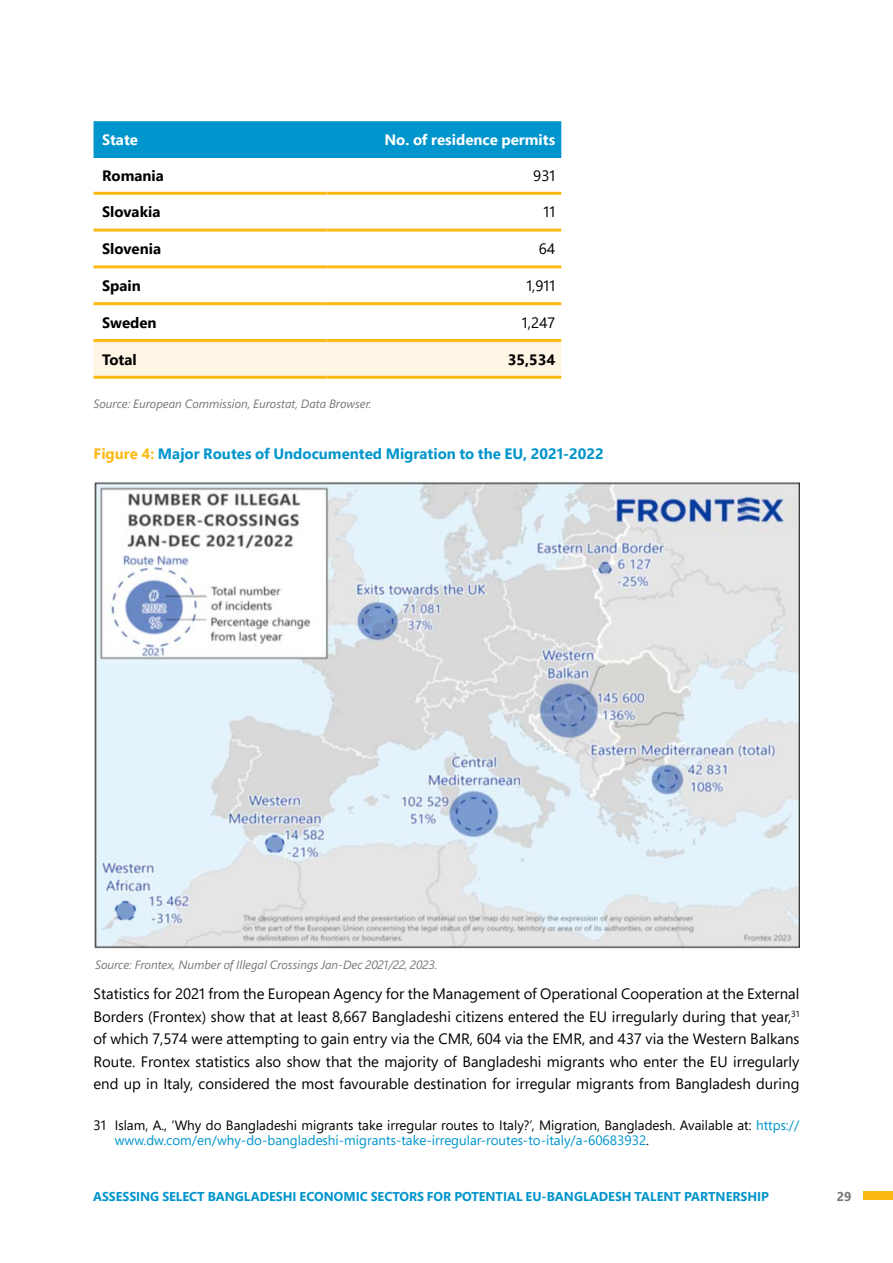
<style>
.page{position:relative;width:893px;height:1263px;background:#fff}
.page>*{position:absolute;margin:0;border:0;box-sizing:border-box;transform-origin:0 0}
.t1{font:15px/22.5px "Segoe Pro";color:#000;text-align:justify}
.t2{font:700 15px "Segoe Pro";color:#0095cc}
.t3{font:700 15px "Segoe Pro";color:#000}
.t4{font:700 15px "Segoe Pro";color:#fff}
.t5{font:13.5px/15px "Segoe Pro";color:#000}
.t6{font:700 12.75px "Segoe Pro";color:#0095cc}
.t7{font:700 12.75px "Segoe Pro";color:#77787b}
.t8{font:italic 12px "Segoe Pro";color:#77787b}
.s1{color:#fdb913}
.s2{color:#0095cc}
</style>
<div class="page">
<div style="left:863px;top:1191px;width:30px;height:9px;background:#fdb913"></div>
<div style="left:94px;top:121px;width:467px;height:37px;background:#0095cc"></div>
<div style="left:94px;top:342px;width:467px;height:34px;background:#fff5e4"></div>
<hr style="left:94px;top:192px;width:233px;height:3px;background:#fdb913">
<hr style="left:327px;top:192px;width:234px;height:3px;background:#fdb913">
<hr style="left:94px;top:229px;width:233px;height:3px;background:#fdb913">
<hr style="left:327px;top:229px;width:234px;height:3px;background:#fdb913">
<hr style="left:94px;top:265px;width:233px;height:3px;background:#fdb913">
<hr style="left:327px;top:265px;width:234px;height:3px;background:#fdb913">
<hr style="left:94px;top:302px;width:233px;height:3px;background:#fdb913">
<hr style="left:327px;top:302px;width:234px;height:3px;background:#fdb913">
<hr style="left:94px;top:339px;width:233px;height:3px;background:#fdb913">
<hr style="left:327px;top:339px;width:234px;height:3px;background:#fdb913">
<hr style="left:94px;top:376px;width:233px;height:3px;background:#fdb913">
<hr style="left:327px;top:376px;width:234px;height:3px;background:#fdb913">
<img style="left:94px;top:482px;width:705px;height:467px">
<p class="t4" style="left:102px;top:129px;width:37px">State</p>
<p class="t4" style="left:384px;top:129px;width:172px">No. of residence permits</p>
<p class="t3" style="left:102px;top:165px;width:63px">Romania</p>
<p class="t1" style="left:533px;top:164px;width:24px">931</p>
<p class="t3" style="left:102px;top:201px;width:60px">Slovakia</p>
<p class="t1" style="left:544px;top:200px;width:13px">11</p>
<p class="t3" style="left:102px;top:238px;width:61px">Slovenia</p>
<p class="t1" style="left:539px;top:237px;width:18px">64</p>
<p class="t3" style="left:102px;top:275px;width:40px">Spain</p>
<p class="t1" style="left:526px;top:274px;width:30px">1,911</p>
<p class="t3" style="left:102px;top:312px;width:56px">Sweden</p>
<p class="t1" style="left:522px;top:311px;width:35px">1,247</p>
<p class="t3" style="left:102px;top:349px;width:36px">Total</p>
<p class="t3" style="left:508px;top:349px;width:49px">35,534</p>
<p class="t8" style="left:94px;top:396px;width:279px">Source: European Commission, Eurostat, Data Browser.</p>
<p class="t2" style="left:94px;top:443px;width:512px"><span class="s1">Figure 4:</span> Major Routes of Undocumented Migration to the EU, 2021-2022</p>
<p class="t8" style="left:95px;top:957px;width:344px">Source: Frontex, Number of Illegal Crossings Jan-Dec 2021/22, 2023.</p>
<p class="t1" style="left:94px;top:982px;width:707px">Statistics for 2021 from the European Agency for the Management of Operational Cooperation at the External Borders (Frontex) show that at least 8,667 Bangladeshi citizens entered the EU irregularly during that year,<sup>31 </sup>of which 7,574 were attempting to gain entry via the CMR, 604 via the EMR, and 437 via the Western Balkans Route. Frontex statistics also show that the majority of Bangladeshi migrants who enter the EU irregularly end up in Italy, considered the most favourable destination for irregular migrants from Bangladesh during</p>
<p class="t5" style="left:115px;top:1118px;width:686px;text-indent:-21px">31 Islam, A., ‘Why do Bangladeshi migrants take irregular routes to Italy?’, Migration, Bangladesh. Available at: <span class="s2">https:// www.dw.com/en/why-do-bangladeshi-migrants-take-irregular-routes-to-italy/a-60683932</span>.</p>
<p class="t6" style="left:93px;top:1187px;width:677px">ASSESSING SELECT BANGLADESHI ECONOMIC SECTORS FOR POTENTIAL EU-BANGLADESH TALENT PARTNERSHIP</p>
<p class="t7" style="left:837px;top:1187px;width:16px">29</p>
</div>
